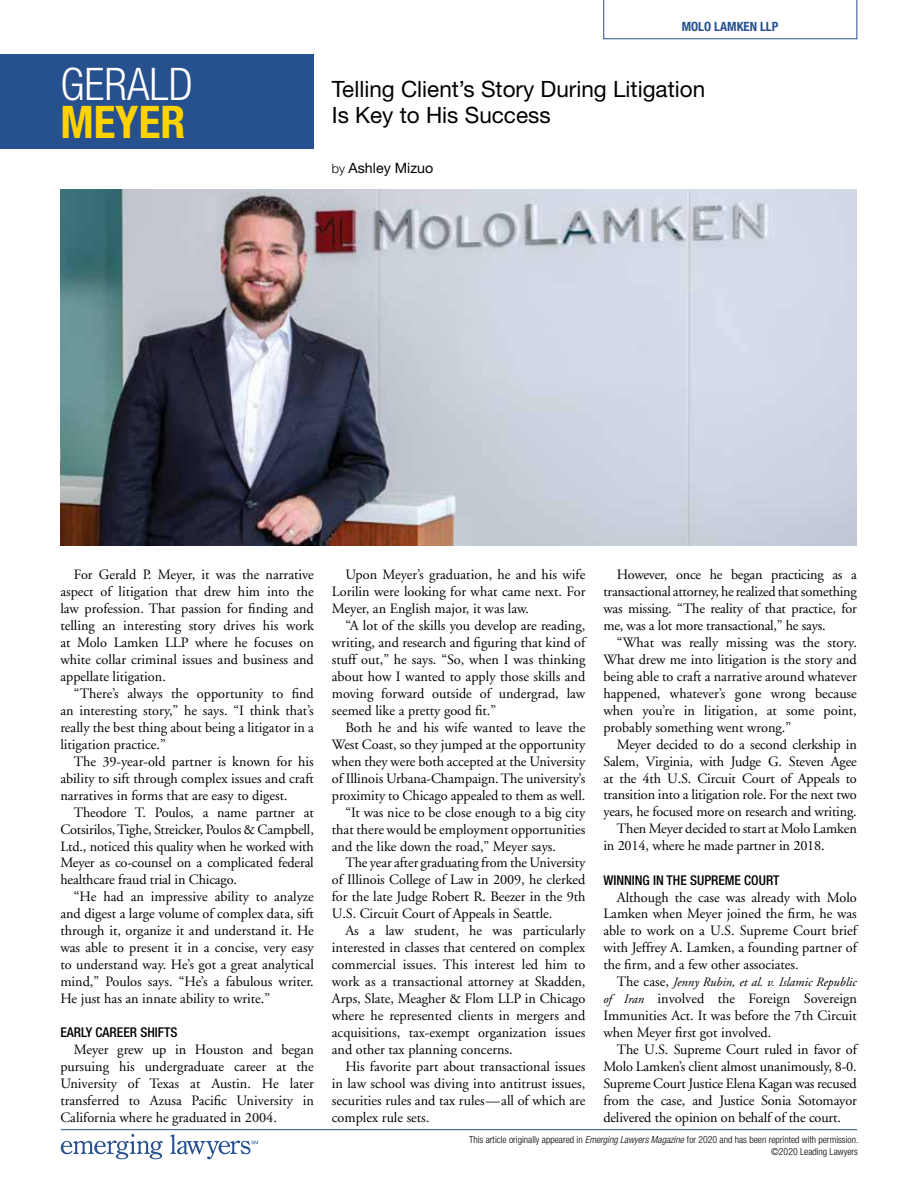
<style>
.page{position:relative;width:918px;height:1188px;background:#fff}
.page>*{position:absolute;margin:0;border:0;box-sizing:border-box;transform-origin:0 0}
.t1{font:300 condensed 45px "Helvetica Neue";color:#fff}
.t2{font:700 condensed 45px "Helvetica Neue";color:#ffd200}
.t3{font:22.5px/25.5px "Helvetica Neue";color:#000}
.t4{font:14.25px/17px "Adobe Garamond";color:#000;text-align:justify}
.t5{font:14.25px "Helvetica Neue";color:#000}
.t6{font:500 condensed 13.5px "Helvetica Neue";color:#000}
.t7{font:italic 12.75px "Adobe Garamond";color:#000}
.t8{font:700 condensed 12.75px "Helvetica Neue";color:#27508e}
.t9{font:300 condensed 9.75px/11.7px "Helvetica Neue";color:#000;text-align:right}
.s1{font-weight:300;font-size:12.75px}
.s2{font-style:normal;font-size:14.25px}
.s3{font-style:italic;font-size:12.75px}
.s4{font-style:italic}
</style>
<div class="page">
<svg style="left:61px;top:1134px;width:102px;height:25px"></svg>
<svg style="left:170px;top:1134px;width:88px;height:25px"></svg>
<hr style="left:61px;top:1129px;width:796px;height:1px;background:#27508e">
<svg style="left:603px;top:0;width:254px;height:39px"></svg>
<img style="left:60px;top:190px;width:796px;height:356px">
<div style="left:0;top:54px;width:314px;height:94px;background:#27508e"></div>
<h1 class="t1" style="left:60px;top:59px;width:134px">GERALD</h1>
<h1 class="t2" style="left:60px;top:95px;width:127px">MEYER</h1>
<p class="t8" style="left:682px;top:18px;width:98px">MOLO LAMKEN LLP</p>
<h2 class="t3" style="left:332px;top:76px;width:375px">Telling Client’s Story During Litigation<br>Is Key to His Success</h2>
<p class="t5" style="left:332px;top:159px;width:103px"><span class="s1">by</span> Ashley Mizuo</p>
<p class="t4" style="left:60px;top:567px;width:255px;text-indent:13px">For Gerald P. Meyer, it was the narrative aspect of litigation that drew him into the law profession. That passion for finding and telling an interesting story drives his work at Molo Lamken LLP where he focuses on white collar criminal issues and business and appellate litigation.</p>
<p class="t4" style="left:60px;top:685px;width:255px;text-indent:13px">“There’s always the opportunity to find an interesting story,” he says. “I think that’s really the best thing about being a litigator in a litigation practice.”</p>
<p class="t4" style="left:60px;top:753px;width:255px;text-indent:13px">The 39-year-old partner is known for his ability to sift through complex issues and craft narratives in forms that are easy to digest.</p>
<p class="t4" style="left:60px;top:804px;width:255px;text-indent:13px">Theodore T. Poulos, a name partner at Cotsirilos, Tighe, Streicker, Poulos &amp; Campbell, Ltd., noticed this quality when he worked with Meyer as co-counsel on a complicated federal healthcare fraud trial in Chicago.</p>
<p class="t4" style="left:60px;top:889px;width:255px;text-indent:13px">“He had an impressive ability to analyze and digest a large volume of complex data, sift through it, organize it and understand it. He was able to present it in a concise, very easy to understand way. He’s got a great analytical mind,” Poulos says. “He’s a fabulous writer.<br>He just has an innate ability to write.”</p>
<p class="t6" style="left:60px;top:1024px;width:118px">EARLY CAREER SHIFTS</p>
<p class="t4" style="left:60px;top:1041px;width:255px;text-indent:13px">Meyer grew up in Houston and began pursuing his undergraduate career at the University of Texas at Austin. He later transferred to Azusa Pacific University in California where he graduated in 2004.</p>
<p class="t4" style="left:332px;top:567px;width:255px;text-indent:13px">Upon Meyer’s graduation, he and his wife Lorilin were looking for what came next. For Meyer, an English major, it was law.</p>
<p class="t4" style="left:332px;top:618px;width:255px;text-indent:13px">“A lot of the skills you develop are reading, writing, and research and figuring that kind of stuff out,” he says. “So, when I was thinking about how I wanted to apply those skills and moving forward outside of undergrad, law seemed like a pretty good fit.”</p>
<p class="t4" style="left:345px;top:719px;width:242px">Both he and his wife wanted to leave the</p>
<p class="t4" style="left:332px;top:736px;width:255px">West Coast, so they jumped at the opportunity</p>
<p class="t4" style="left:332px;top:753px;width:255px">when they were both accepted at the University</p>
<p class="t4" style="left:332px;top:770px;width:255px">of Illinois Urbana-Champaign. The university’s</p>
<p class="t4" style="left:332px;top:787px;width:255px">proximity to Chicago appealed to them as well.</p>
<p class="t4" style="left:345px;top:804px;width:242px">“It was nice to be close enough to a big city</p>
<p class="t4" style="left:332px;top:821px;width:255px">that there would be employment opportunities</p>
<p class="t4" style="left:332px;top:838px;width:226px">and the like down the road,” Meyer says.</p>
<p class="t4" style="left:345px;top:855px;width:242px">The year after graduating from the University</p>
<p class="t4" style="left:332px;top:872px;width:255px">of Illinois College of Law in 2009, he clerked</p>
<p class="t4" style="left:332px;top:889px;width:255px">for the late Judge Robert R. Beezer in the 9th</p>
<p class="t4" style="left:332px;top:906px;width:222px">U.S. Circuit Court of Appeals in Seattle.</p>
<p class="t4" style="left:345px;top:923px;width:242px">As a law student, he was particularly</p>
<p class="t4" style="left:332px;top:940px;width:255px">interested in classes that centered on complex</p>
<p class="t4" style="left:332px;top:956px;width:255px">commercial issues. This interest led him to</p>
<p class="t4" style="left:332px;top:973px;width:255px">work as a transactional attorney at Skadden,</p>
<p class="t4" style="left:332px;top:990px;width:255px">Arps, Slate, Meagher &amp; Flom LLP in Chicago</p>
<p class="t4" style="left:332px;top:1007px;width:255px">where he represented clients in mergers and</p>
<p class="t4" style="left:332px;top:1024px;width:255px">acquisitions, tax-exempt organization issues</p>
<p class="t4" style="left:332px;top:1041px;width:182px">and other tax planning concerns.</p>
<p class="t4" style="left:345px;top:1058px;width:242px">His favorite part about transactional issues</p>
<p class="t4" style="left:332px;top:1075px;width:255px">in law school was diving into antitrust issues,</p>
<p class="t4" style="left:332px;top:1092px;width:255px">securities rules and tax rules—all of which are</p>
<p class="t4" style="left:332px;top:1109px;width:99px">complex rule sets.</p>
<p class="t4" style="left:603px;top:567px;width:255px;text-indent:13px">However, once he began practicing as a transactional attorney, he realized that something was missing. “The reality of that practice, for me, was a lot more transactional,” he says.</p>
<p class="t4" style="left:603px;top:634px;width:255px;text-indent:13px">“What was really missing was the story.<br>What drew me into litigation is the story and being able to craft a narrative around whatever happened, whatever’s gone wrong because when you’re in litigation, at some point, probably something went wrong.”</p>
<p class="t4" style="left:617px;top:736px;width:242px">Meyer decided to do a second clerkship in</p>
<p class="t4" style="left:603px;top:753px;width:255px">Salem, Virginia, with Judge G. Steven Agee</p>
<p class="t4" style="left:603px;top:770px;width:255px">at the 4th U.S. Circuit Court of Appeals to</p>
<p class="t4" style="left:603px;top:787px;width:255px">transition into a litigation role. For the next two</p>
<p class="t4" style="left:603px;top:804px;width:255px">years, he focused more on research and writing.</p>
<p class="t4" style="left:617px;top:821px;width:241px">Then Meyer decided to start at Molo Lamken</p>
<p class="t4" style="left:603px;top:838px;width:223px">in 2014, where he made partner in 2018.</p>
<p class="t6" style="left:603px;top:872px;width:177px">WINNING IN THE SUPREME COURT</p>
<p class="t4" style="left:603px;top:889px;width:255px;text-indent:13px">Although the case was already with Molo Lamken when Meyer joined the firm, he was able to work on a U.S. Supreme Court brief with Jeffrey A. Lamken, a founding partner of the firm, and a few other associates.</p>
<p class="t7" style="left:617px;top:975px;width:241px"><span class="s2">The case,</span> Jenny Rubin, et al. v. Islamic Republic</p>
<p class="t4" style="left:603px;top:991px;width:255px"><span class="s3">of Iran</span> involved the Foreign Sovereign Immunities Act. It was before the 7th Circuit when Meyer first got involved.</p>
<p class="t4" style="left:603px;top:1041px;width:255px;text-indent:13px">The U.S. Supreme Court ruled in favor of Molo Lamken’s client almost unanimously, 8-0.<br>Supreme Court Justice Elena Kagan was recused from the case, and Justice Sonia Sotomayor delivered the opinion on behalf of the court.</p>
<p class="t9" style="left:469px;top:1134px;width:391px">This article originally appeared in <span class="s4">Emerging Lawyers Magazine</span> for 2020 and has been reprinted with permission. ©2020 Leading Lawyers</p>
</div>
